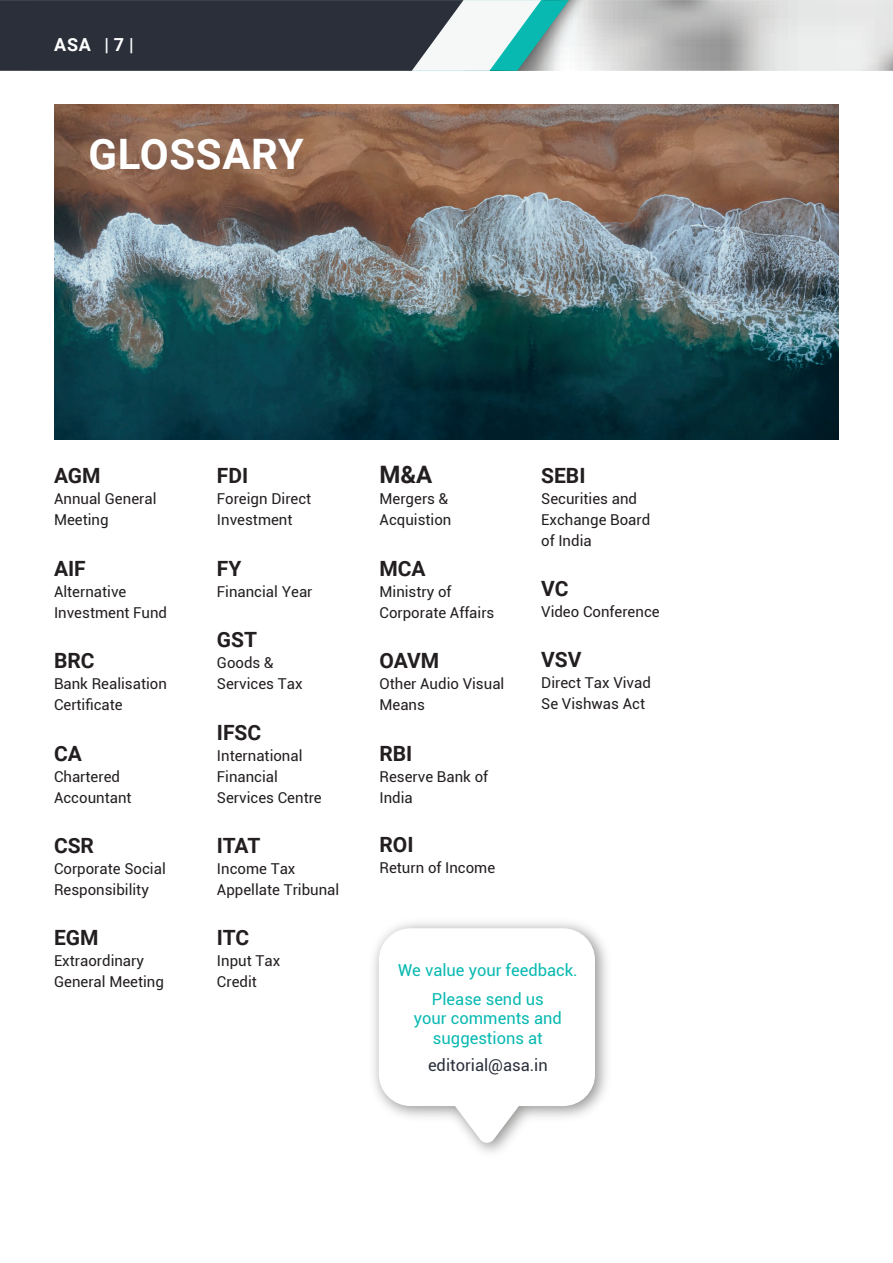
<style>
.page{position:relative;width:893px;height:1263px;background:#fff}
.page>*{position:absolute;margin:0;border:0;box-sizing:border-box;transform-origin:0 0}
.t1{font:700 42px "Roboto";letter-spacing:.015em;color:#fff}
.t2{font:700 24px "Roboto";color:#231f20}
.t3{font:700 21px "Roboto";color:#231f20}
.t4{font:700 18px "Roboto";color:#fff}
.t5{font:16.5px/28.8px "Roboto";color:#08b9b1;text-align:center}
.t6{font:16.5px "Roboto";color:#2a2f3a}
.t7{font:15px/21px "Roboto";color:#231f20}
</style>
<div class="page">
<svg style="left:0;top:0;width:893px;height:71px;background:#7b8489"></svg>
<img style="left:54px;top:105px;width:785px;height:334px">
<svg style="left:379px;top:928px;width:216px;height:215px"></svg>
<p class="t4" style="left:54px;top:32px;width:81px">ASA | 7 |</p>
<h1 class="t1" style="left:88px;top:124px;width:217px">GLOSSARY</h1>
<h3 class="t3" style="left:54px;top:461px;width:48px">AGM</h3>
<p class="t7" style="left:54px;top:488px;width:104px">Annual General<br>Meeting</p>
<h3 class="t3" style="left:54px;top:554px;width:33px">AIF</h3>
<p class="t7" style="left:54px;top:580px;width:115px">Alternative<br>Investment Fund</p>
<h3 class="t3" style="left:54px;top:646px;width:42px">BRC</h3>
<p class="t7" style="left:54px;top:673px;width:114px">Bank Realisation<br>Certificate</p>
<h3 class="t3" style="left:54px;top:738px;width:29px">CA</h3>
<p class="t7" style="left:54px;top:765px;width:79px">Chartered<br>Accountant</p>
<h3 class="t3" style="left:54px;top:831px;width:42px">CSR</h3>
<p class="t7" style="left:54px;top:858px;width:113px">Corporate Social<br>Responsibility</p>
<h3 class="t3" style="left:54px;top:923px;width:46px">EGM</h3>
<p class="t7" style="left:54px;top:950px;width:111px">Extraordinary<br>General Meeting</p>
<h2 class="t2" style="left:379px;top:458px;width:54px">M&amp;A</h2>
<p class="t7" style="left:379px;top:488px;width:73px">Mergers &amp;<br>Acquistion</p>
<h3 class="t3" style="left:379px;top:554px;width:48px">MCA</h3>
<p class="t7" style="left:379px;top:580px;width:116px">Ministry of<br>Corporate Affairs</p>
<h3 class="t3" style="left:379px;top:646px;width:61px">OAVM</h3>
<p class="t7" style="left:379px;top:673px;width:126px">Other Audio Visual<br>Means</p>
<h3 class="t3" style="left:379px;top:738px;width:34px">RBI</h3>
<p class="t7" style="left:379px;top:765px;width:110px">Reserve Bank of<br>India</p>
<h3 class="t3" style="left:379px;top:830px;width:36px">ROI</h3>
<p class="t7" style="left:379px;top:857px;width:117px">Return of Income</p>
<h3 class="t3" style="left:541px;top:461px;width:46px">SEBI</h3>
<p class="t7" style="left:541px;top:488px;width:111px">Securities and<br>Exchange Board of India</p>
<h3 class="t3" style="left:541px;top:574px;width:29px">VC</h3>
<p class="t7" style="left:541px;top:601px;width:120px">Video Conference</p>
<h3 class="t3" style="left:541px;top:645px;width:42px">VSV</h3>
<p class="t7" style="left:541px;top:672px;width:111px">Direct Tax Vivad<br>Se Vishwas Act</p>
<h3 class="t3" style="left:217px;top:461px;width:33px">FDI</h3>
<p class="t7" style="left:217px;top:488px;width:96px">Foreign Direct<br>Investment</p>
<h3 class="t3" style="left:217px;top:554px;width:26px">FY</h3>
<p class="t7" style="left:217px;top:580px;width:97px">Financial Year</p>
<h3 class="t3" style="left:217px;top:625px;width:42px">GST</h3>
<p class="t7" style="left:217px;top:652px;width:87px">Goods &amp;<br>Services Tax</p>
<h3 class="t3" style="left:217px;top:717px;width:46px">IFSC</h3>
<p class="t7" style="left:217px;top:744px;width:106px">International<br>Financial<br>Services Centre</p>
<h3 class="t3" style="left:217px;top:831px;width:45px">ITAT</h3>
<p class="t7" style="left:217px;top:858px;width:124px">Income Tax<br>Appellate Tribunal</p>
<h3 class="t3" style="left:217px;top:923px;width:34px">ITC</h3>
<p class="t7" style="left:217px;top:950px;width:65px">Input Tax<br>Credit</p>
<p class="t5" style="left:398px;top:955px;width:181px">We value your feedback.<br>Please send us</p>
<p class="t5" style="left:414px;top:1008px;width:149px;line-height:19.8px">your comments and suggestions at</p>
<p class="t6" style="left:428px;top:1053px;width:121px">editorial@asa.in</p>
</div>
